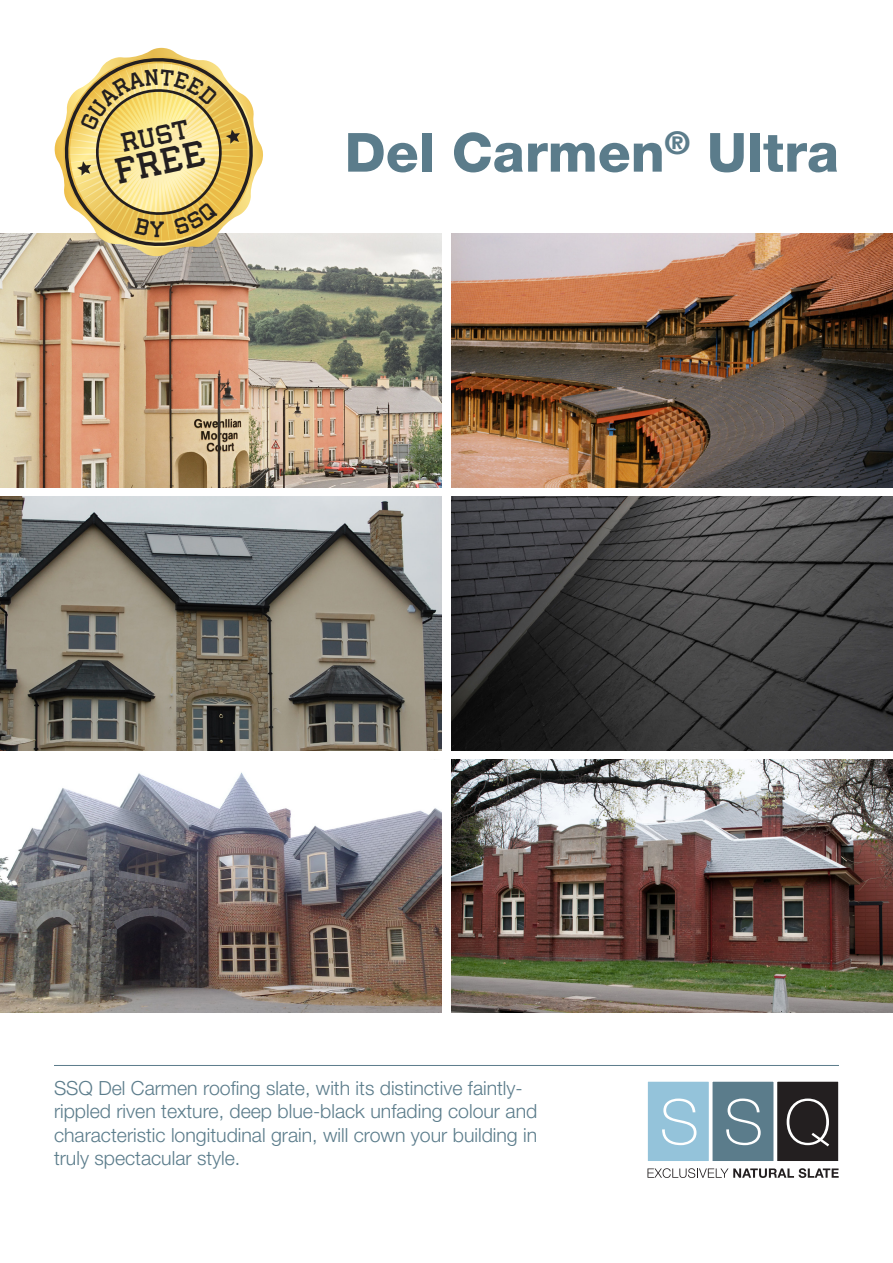
<style>
.page{position:relative;width:893px;height:1263px;background:#fff}
.page>*{position:absolute;margin:0;border:0;box-sizing:border-box;transform-origin:0 0}
.t1{font:800 54px "Helvetica Neue LT Std";color:#5b7c8b}
.t2{font:35.85px "I AM A PLAYER";color:#231f20}
.t3{font:26.55px "I AM A PLAYER";color:#231f20}
.t4{font:300 19.5px/23.4px "Helvetica Neue LT Std";color:#5b7c8b;text-align:justify}
</style>
<div class="page">
<img style="left:0;top:234px;width:442px;height:253px">
<img style="left:0;top:496px;width:442px;height:254px">
<img style="left:0;top:772px;width:442px;height:240px">
<img style="left:451px;top:496px;width:442px;height:254px">
<img style="left:451px;top:759px;width:442px;height:253px">
<div style="left:647px;top:1081px;width:62px;height:80px;background:#94c3da"></div>
<div style="left:647px;top:1081px;width:62px;height:81px;border:1px solid #fff"></div>
<div style="left:712px;top:1081px;width:62px;height:80px;background:#5b7c8b"></div>
<div style="left:712px;top:1081px;width:62px;height:81px;border:1px solid #fff"></div>
<div style="left:777px;top:1081px;width:62px;height:80px;background:#231f20"></div>
<div style="left:776px;top:1081px;width:63px;height:81px;border:1px solid #fff"></div>
<svg style="left:662px;top:1098px;width:34px;height:47px"></svg>
<svg style="left:726px;top:1098px;width:35px;height:47px"></svg>
<svg style="left:787px;top:1098px;width:42px;height:48px"></svg>
<svg style="left:647px;top:1168px;width:192px;height:10px"></svg>
<hr style="left:54px;top:1065px;width:785px;height:1px;background:#5b7c8b">
<img style="left:451px;top:234px;width:442px;height:253px">
<svg style="left:53px;top:48px;width:210px;height:210px"></svg>
<p class="t3" style="left:119px;top:130px;width:70px;rotate:-12deg">RUST</p>
<p class="t2" style="left:112px;top:154px;width:92px;rotate:-12deg">FREE</p>
<p class="t1" style="left:345px;top:120px;width:496px">Del Carmen<sup>®</sup> Ultra</p>
<p class="t4" style="left:54px;top:1076px;width:470px">SSQ Del Carmen roofing slate, with its distinctive faintly-</p>
<p class="t4" style="left:54px;top:1099px;width:485px">rippled riven texture, deep blue-black unfading colour and characteristic longitudinal grain, will crown your building in truly spectacular style.</p>
</div>
